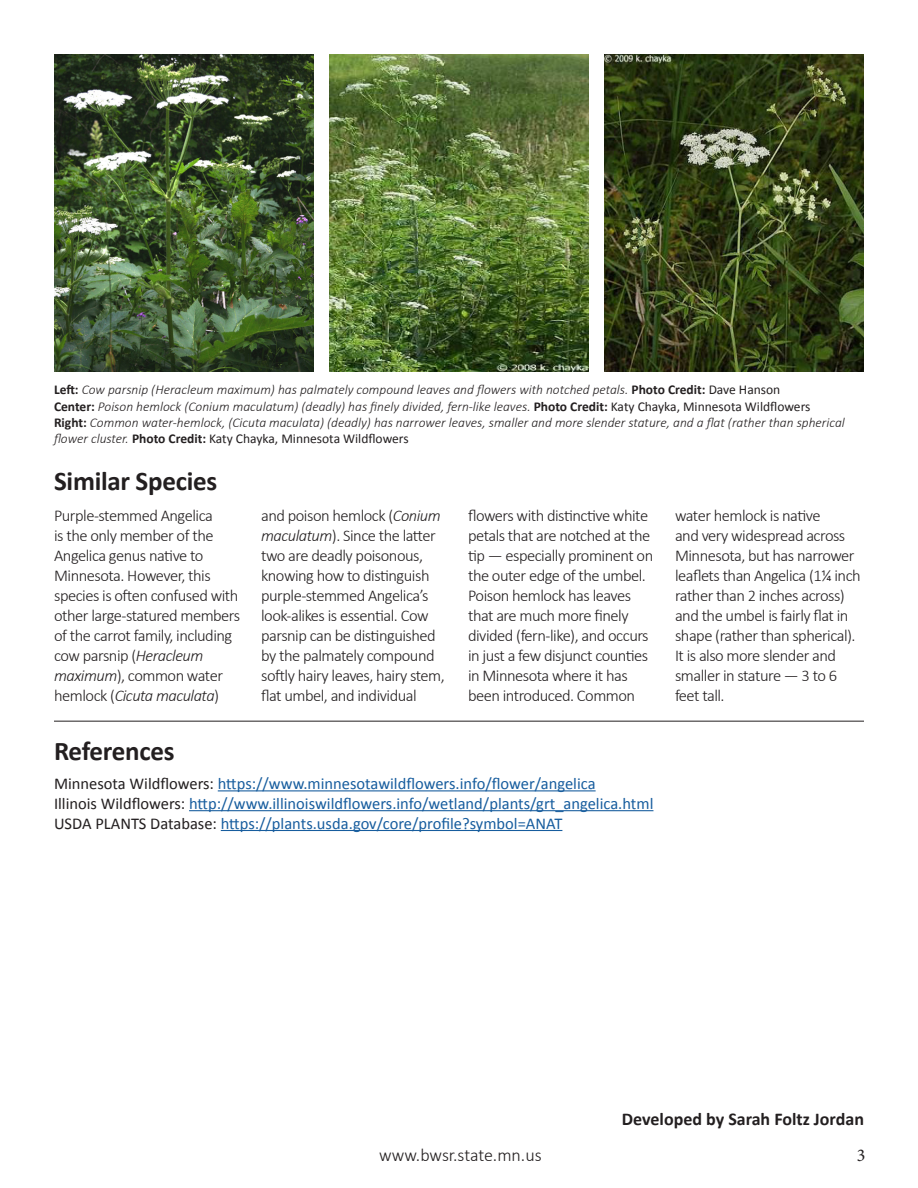
<style>
.page{position:relative;width:918px;height:1188px;background:#fff}
.page>*{position:absolute;margin:0;border:0;box-sizing:border-box;transform-origin:0 0}
.t1{font:700 27px "Calibri";letter-spacing:-.01em;color:#231f20}
.t2{font:700 18px "Calibri";color:#231f20}
.t3{font:300 18px "Calibri";letter-spacing:-.005em;color:#231f20}
.t4{font:18px "Minion Pro";color:#231f20}
.t5{font:300 16.5px/20px "Calibri";letter-spacing:-.03em;color:#231f20}
.t6{font:16.5px/19.8px "Calibri";color:#175d9e}
.t7{font:italic 300 13.5px/16.2px "Calibri";color:#231f20}
.t8{font:13.5px "Calibri";color:#231f20}
.s1{font-weight:700;font-style:normal}
.s2{font-weight:400;font-style:normal}
.s3{font-weight:300;font-style:italic}
.s4{font-weight:700}
.s5{font-style:italic}
.s6{color:#231f20}
</style>
<div class="page">
<hr style="left:54px;top:721px;width:810px;height:1px;background:#231f20">
<hr style="left:218px;top:790px;width:378px;height:1px;background:#175d9e">
<hr style="left:189px;top:810px;width:464px;height:1px;background:#175d9e">
<hr style="left:221px;top:830px;width:341px;height:1px;background:#175d9e">
<img style="left:54px;top:54px;width:259px;height:318px">
<img style="left:329px;top:54px;width:259px;height:318px">
<img style="left:605px;top:54px;width:259px;height:318px">
<p class="t7" style="left:54px;top:382px;width:792px"><span class="s1">Left:</span> Cow parsnip (Heracleum maximum) has palmately compound leaves and flowers with notched petals. <span class="s1">Photo Credit:</span> <span class="s2">Dave Hanson<br></span><span class="s1">Center:</span> Poison hemlock (Conium maculatum) (deadly) has finely divided, fern-like leaves. <span class="s1">Photo Credit:</span> <span class="s2">Katy Chayka, Minnesota Wildflowers<br></span><span class="s1">Right:</span> Common water-hemlock, (Cicuta maculata) (deadly) has narrower leaves, smaller and more slender stature, and a flat (rather than spherical</p>
<p class="t8" style="left:54px;top:430px;width:356px"><span class="s3">flower cluster.</span> <span class="s4">Photo Credit:</span> Katy Chayka, Minnesota Wildflowers</p>
<h2 class="t1" style="left:54px;top:464px;width:165px">Similar Species</h2>
<p class="t5" style="left:54px;top:506px;width:188px">Purple-stemmed Angelica<br>is the only member of the<br>Angelica genus native to<br>Minnesota. However, this species is often confused with other large-statured members of the carrot family, including cow parsnip (<span class="s5">Heracleum maximum</span>), common water hemlock (<span class="s5">Cicuta maculata</span>)</p>
<p class="t5" style="left:261px;top:505px;width:181px">and poison hemlock (<span class="s5">Conium maculatum</span>). Since the latter</p>
<p class="t5" style="left:468px;top:505px;width:187px">flowers with distinctive white petals that are notched at the tip — especially prominent on the outer edge of the umbel.<br>Poison hemlock has leaves that are much more finely divided (fern-like), and occurs in just a few disjunct counties in Minnesota where it has been introduced. Common</p>
<p class="t5" style="left:675px;top:505px;width:187px">water hemlock is native<br>and very widespread across<br>Minnesota, but has narrower leaflets than Angelica (1¼ inch rather than 2 inches across) and the umbel is fairly flat in shape (rather than spherical).</p>
<p class="t5" style="left:261px;top:545px;width:164px">two are deadly poisonous,</p>
<p class="t5" style="left:261px;top:565px;width:170px">knowing how to distinguish</p>
<p class="t5" style="left:261px;top:585px;width:169px">purple-stemmed Angelica’s</p>
<p class="t5" style="left:261px;top:605px;width:185px">look-alikes is essential. Cow parsnip can be distinguished by the palmately compound softly hairy leaves, hairy stem, flat umbel, and individual</p>
<p class="t5" style="left:675px;top:645px;width:164px">It is also more slender and smaller in stature — 3 to 6</p>
<p class="t5" style="left:675px;top:685px;width:51px">feet tall.</p>
<h2 class="t1" style="left:54px;top:734px;width:122px">References</h2>
<p class="t6" style="left:54px;top:774px;width:601px"><span class="s6">Minnesota Wildflowers:</span> https://www.minnesotawildflowers.info/flower/angelica<br><span class="s6">Illinois Wildflowers:</span> http://www.illinoiswildflowers.info/wetland/plants/grt_angelica.html<br><span class="s6">USDA PLANTS Database:</span> https://plants.usda.gov/core/profile?symbol=ANAT</p>
<h4 class="t2" style="left:622px;top:1108px;width:244px">Developed by Sarah Foltz Jordan</h4>
<p class="t3" style="left:379px;top:1144px;width:164px">www.bwsr.state.mn.us</p>
<p class="t4" style="left:857px;top:1143px;width:10px">3</p>
</div>
